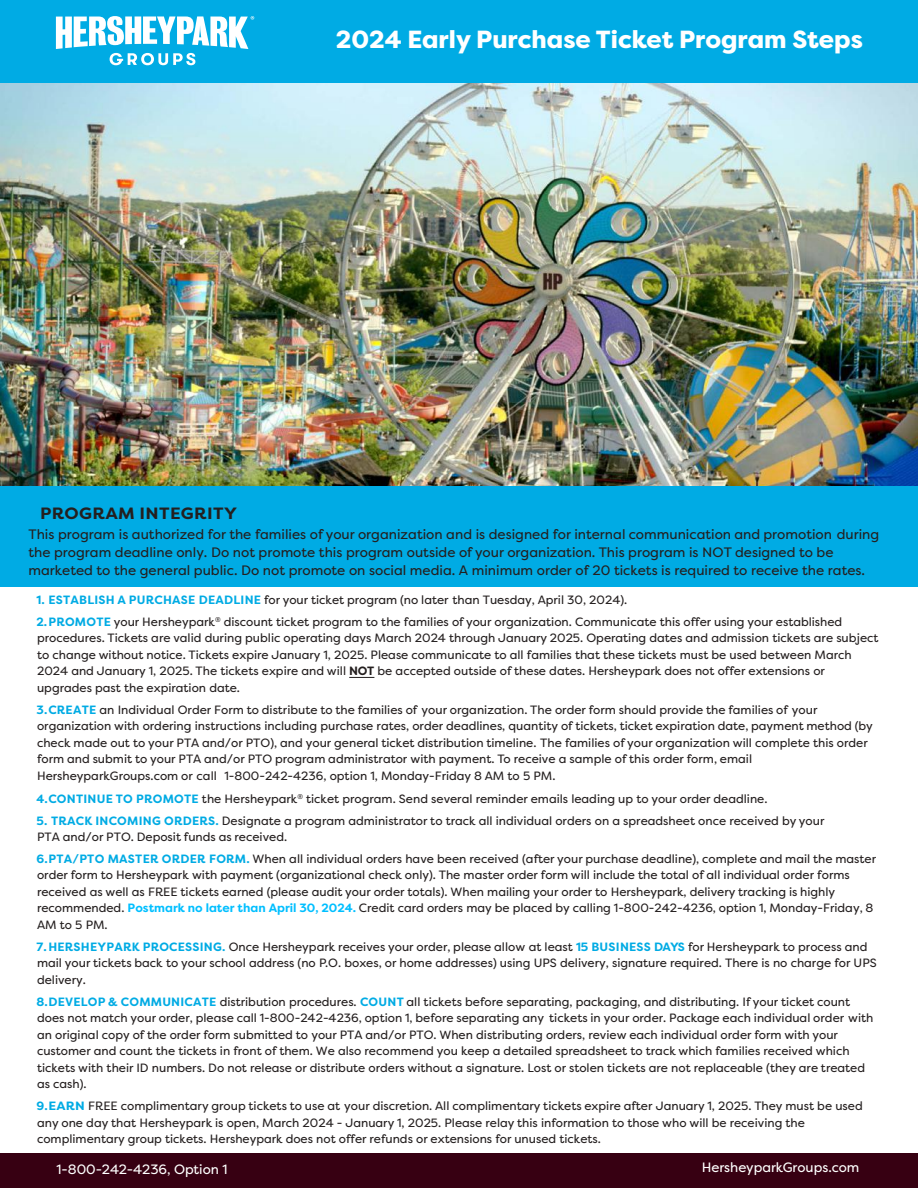
<style>
.page{position:relative;width:918px;height:1188px;background:#fff}
.page>*{position:absolute;margin:0;border:0;box-sizing:border-box;transform-origin:0 0}
.t1{font:800 24.75px "Filson Pro";color:#fff}
.t2{font:700 16.35px "Filson Pro";letter-spacing:.02em;color:#241f1f;scale:1.08 1}
.t3{font:13.65px/17.7px "Filson Pro";color:#241f1f}
.t4{font:13.5px "Filson Pro";color:#fff}
.t5{font:12px/16.5px "Filson Pro";color:#241f1f}
.s1{font-weight:700;color:#00abe4}
.s2{font-weight:700}
.s3{font-weight:700;color:#00bfff}
</style>
<div class="page">
<img style="left:0;top:82px;width:918px;height:404px">
<div style="left:0;top:0;width:918px;height:82px;background:#00abe4"></div>
<div style="left:0;top:486px;width:918px;height:101px;background:#00abe4"></div>
<svg style="left:56px;top:16px;width:198px;height:49px"></svg>
<div style="left:0;top:1153px;width:918px;height:35px;background:#370012"></div>
<svg style="left:349px;top:677px;width:25px;height:1px"></svg>
<h1 class="t1" style="left:336px;top:23px;width:528px">2024 Early Purchase Ticket Program Steps</h1>
<h2 class="t2" style="left:40px;top:503px;width:184px">PROGRAM INTEGRITY</h2>
<p class="t3" style="left:28px;top:525px;width:852px">This program is authorized for the families of your organization and is designed for internal communication and promotion during the program deadline only. Do not promote this program outside of your organization. This program is NOT designed to be marketed to the general public. Do not promote on social media. A minimum order of 20 tickets is required to receive the rates.</p>
<p class="t5" style="left:36px;top:589px;width:808px;line-height:21.9px"><span class="s1">1. ESTABLISH A PURCHASE DEADLINE</span> for your ticket program (no later than Tuesday, April 30, 2024).<br><span class="s1">2.PROMOTE</span> your Hersheypark<sup>®</sup> discount ticket program to the families of your organization. Communicate this offer using your established</p>
<p class="t5" style="left:37px;top:630px;width:843px">procedures. Tickets are valid during public operating days March 2024 through January 2025. Operating dates and admission tickets are subject to change without notice. Tickets expire January 1, 2025. Please communicate to all families that these tickets must be used between March 2024 and January 1, 2025. The tickets expire and will <span class="s2">NOT</span> be accepted outside of these dates. Hersheypark does not offer extensions or upgrades past the expiration date.</p>
<p class="t5" style="left:36px;top:701px;width:838px"><span class="s1">3.CREATE</span> an Individual Order Form to distribute to the families of your organization. The order form should provide the families of your organization with ordering instructions including purchase rates, order deadlines, quantity of tickets, ticket expiration date, payment method (by check made out to your PTA and/or PTO), and your general ticket distribution timeline. The families of your organization will complete this order form and submit to your PTA and/or PTO program administrator with payment. To receive a sample of this order form, email HersheyparkGroups.com or call 1-800-242-4236, option 1, Monday-Friday 8 AM to 5 PM.</p>
<p class="t5" style="left:36px;top:790px;width:733px"><span class="s1">4.CONTINUE TO PROMOTE</span> the Hersheypark<sup>®</sup> ticket program. Send several reminder emails leading up to your order deadline.</p>
<p class="t5" style="left:36px;top:812px;width:790px"><span class="s1">5. TRACK INCOMING ORDERS.</span> Designate a program administrator to track all individual orders on a spreadsheet once received by your<br>PTA and/or PTO. Deposit funds as received.</p>
<p class="t5" style="left:36px;top:850px;width:841px"><span class="s1">6.PTA/PTO MASTER ORDER FORM.</span> When all individual orders have been received (after your purchase deadline), complete and mail the master order form to Hersheypark with payment (organizational check only). The master order form will include the total of all individual order forms received as well as FREE tickets earned (please audit your order totals). When mailing your order to Hersheypark, delivery tracking is highly recommended. <span class="s3">Postmark no later than April 30, 2024.</span> Credit card orders may be placed by calling 1-800-242-4236, option 1, Monday-Friday, 8<br>AM to 5 PM.</p>
<p class="t5" style="left:36px;top:938px;width:842px"><span class="s1">7.HERSHEYPARK PROCESSING.</span> Once Hersheypark receives your order, please allow at least <span class="s1">15 BUSINESS DAYS</span> for Hersheypark to process and mail your tickets back to your school address (no P.O. boxes, or home addresses) using UPS delivery, signature required. There is no charge for UPS delivery.</p>
<p class="t5" style="left:36px;top:993px;width:839px"><span class="s1">8.DEVELOP &amp; COMMUNICATE</span> distribution procedures. <span class="s1">COUNT</span> all tickets before separating, packaging, and distributing. If your ticket count does not match your order, please call 1-800-242-4236, option 1, before separating any tickets in your order. Package each individual order with an original copy of the order form submitted to your PTA and/or PTO. When distributing orders, review each individual order form with your customer and count the tickets in front of them. We also recommend you keep a detailed spreadsheet to track which families received which tickets with their ID numbers. Do not release or distribute orders without a signature. Lost or stolen tickets are not replaceable (they are treated as cash).</p>
<p class="t5" style="left:36px;top:1098px;width:828px"><span class="s1">9.EARN</span> FREE complimentary group tickets to use at your discretion. All complimentary tickets expire after January 1, 2025. They must be used any one day that Hersheypark is open, March 2024 - January 1, 2025. Please relay this information to those who will be receiving the complimentary group tickets. Hersheypark does not offer refunds or extensions for unused tickets.</p>
<p class="t4" style="left:57px;top:1160px;width:173px">1-800-242-4236, Option 1</p>
<p class="t4" style="left:702px;top:1158px;width:159px">HersheyparkGroups.com</p>
</div>
